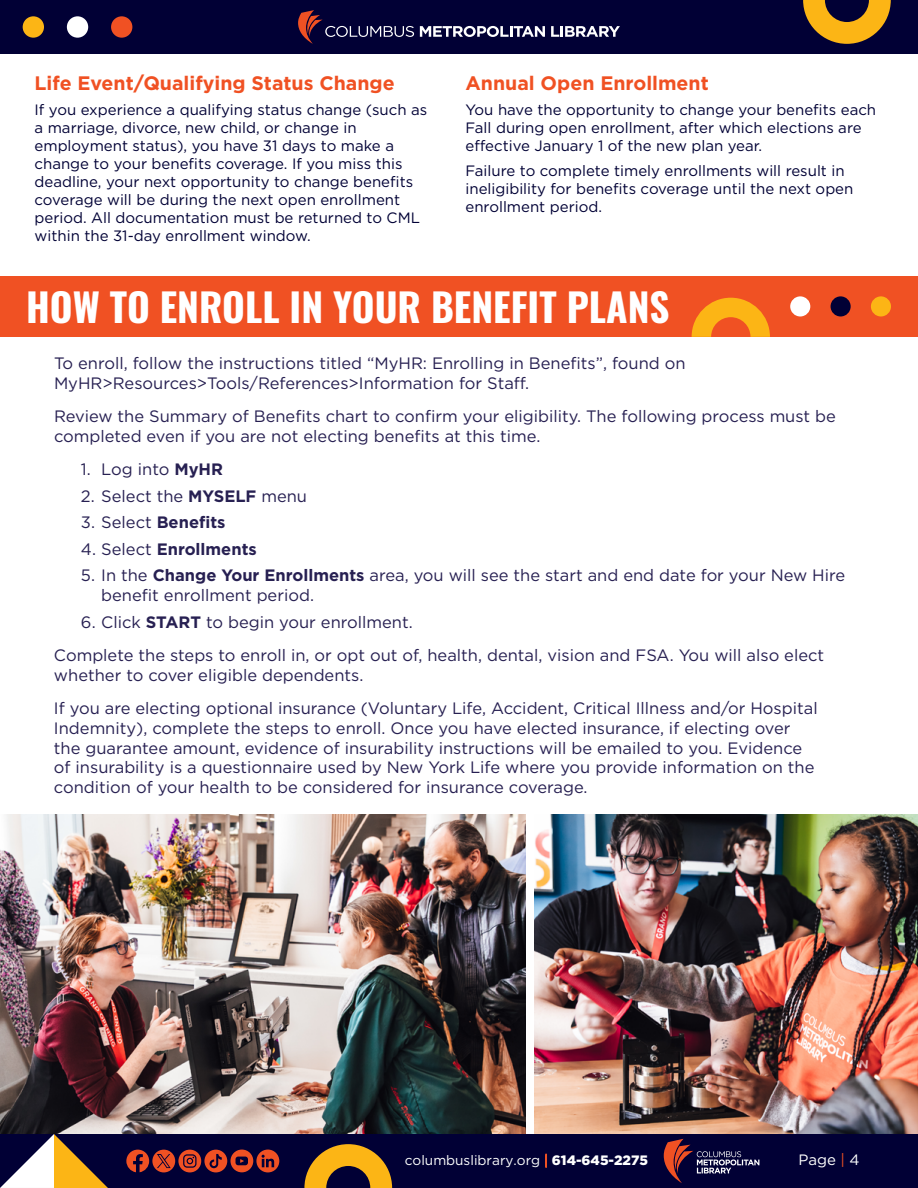
<style>
.page{position:relative;width:918px;height:1188px;background:#fff}
.page>*{position:absolute;margin:0;border:0;box-sizing:border-box;transform-origin:0 0}
.t1{font:700 39px "Oswald";color:#fff}
.t2{font:700 19.5px "Gotham";color:#f05123}
.t3{font:16.5px/19.8px "Gotham";color:#272052}
.t4{font:700 16.5px "Gotham";color:#272052}
.t5{font:15px/18px "Gotham";color:#010035}
.t6{font:15px "Gotham";color:#fff}
.t7{font:13.65px "Gotham";color:#fff}
.s1{font-weight:700}
.s2{font-weight:400}
.s3{font-weight:100;color:#f05123}
.s4{font-weight:900}
.s5{color:#f05123}
</style>
<div class="page">
<div style="left:0;top:1134px;width:918px;height:54px;background:#010035"></div>
<svg style="left:664px;top:1139px;width:95px;height:44px"></svg>
<div style="left:0;top:0;width:918px;height:54px;background:#010035"></div>
<svg style="left:420px;top:26px;width:125px;height:11px"></svg>
<svg style="left:551px;top:26px;width:69px;height:11px"></svg>
<svg style="left:298px;top:10px;width:116px;height:34px"></svg>
<svg style="left:803px;top:0;width:88px;height:44px"></svg>
<div style="left:23px;top:16px;width:21px;height:22px;background:#fcb515;border-radius:50%"></div>
<div style="left:67px;top:16px;width:21px;height:22px;background:#fff;border-radius:50%"></div>
<div style="left:111px;top:16px;width:21px;height:22px;background:#f05123;border-radius:50%"></div>
<svg style="left:0;top:1134px;width:108px;height:54px"></svg>
<svg style="left:304px;top:1144px;width:88px;height:44px"></svg>
<svg style="left:126px;top:1150px;width:153px;height:22px"></svg>
<div style="left:0;top:276px;width:918px;height:61px;background:#f05123"></div>
<svg style="left:692px;top:298px;width:78px;height:39px"></svg>
<div style="left:790px;top:296px;width:20px;height:20px;background:#fff;border-radius:50%"></div>
<div style="left:831px;top:296px;width:20px;height:20px;background:#010035;border-radius:50%"></div>
<div style="left:871px;top:296px;width:20px;height:20px;background:#fcb515;border-radius:50%"></div>
<img style="left:534px;top:814px;width:384px;height:320px">
<img style="left:0;top:814px;width:526px;height:320px">
<p class="t2" style="left:35px;top:70px;width:362px">Life Event/Qualifying Status Change</p>
<p class="t5" style="left:35px;top:100px;width:394px">If you experience a qualifying status change (such as a marriage, divorce, new child, or change in employment status), you have 31 days to make a change to your benefits coverage. If you miss this deadline, your next opportunity to change benefits coverage will be during the next open enrollment period. All documentation must be returned to CML within the 31-day enrollment window.</p>
<p class="t2" style="left:466px;top:70px;width:245px">Annual Open Enrollment</p>
<p class="t5" style="left:466px;top:100px;width:412px">You have the opportunity to change your benefits each<br>Fall during open enrollment, after which elections are effective January 1 of the new plan year.</p>
<p class="t5" style="left:466px;top:161px;width:389px">Failure to complete timely enrollments will result in ineligibility for benefits coverage until the next open enrollment period.</p>
<h1 class="t1" style="left:26px;top:286px;width:645px">HOW TO ENROLL IN YOUR BENEFIT PLANS</h1>
<p class="t3" style="left:54px;top:353px;width:633px">To enroll, follow the instructions titled “MyHR: Enrolling in Benefits”, found on<br>MyHR&gt;Resources&gt;Tools/References&gt;Information for Staff.</p>
<p class="t3" style="left:54px;top:406px;width:783px">Review the Summary of Benefits chart to confirm your eligibility. The following process must be completed even if you are not electing benefits at this time.</p>
<p class="t3" style="left:81px;top:459px;width:144px">1. Log into <span class="s1">MyHR</span></p>
<p class="t3" style="left:81px;top:486px;width:228px">2. Select the <span class="s1">MYSELF</span> menu</p>
<p class="t3" style="left:81px;top:512px;width:146px">3. Select <span class="s1">Benefits</span></p>
<p class="t4" style="left:81px;top:538px;width:177px"><span class="s2">4. Select</span> Enrollments</p>
<p class="t3" style="left:101px;top:565px;width:745px;text-indent:-20px">5. In the <span class="s1">Change Your Enrollments</span> area, you will see the start and end date for your New Hire benefit enrollment period.</p>
<p class="t3" style="left:54px;top:605px;width:772px;line-height:33.3px;text-indent:27px">6. Click <span class="s1">START</span> to begin your enrollment.<br>Complete the steps to enroll in, or opt out of, health, dental, vision and FSA. You will also elect</p>
<p class="t3" style="left:54px;top:658px;width:765px;line-height:33.3px">whether to cover eligible dependents.<br>If you are electing optional insurance (Voluntary Life, Accident, Critical Illness and/or Hospital</p>
<p class="t3" style="left:54px;top:718px;width:762px">Indemnity), complete the steps to enroll. Once you have elected insurance, if electing over the guarantee amount, evidence of insurability instructions will be emailed to you. Evidence of insurability is a questionnaire used by New York Life where you provide information on the condition of your health to be considered for insurance coverage.</p>
<p class="t7" style="left:405px;top:1152px;width:245px">columbuslibrary.org <span class="s3">|</span> <span class="s4">614-645-2275</span></p>
<p class="t6" style="left:799px;top:1150px;width:63px">Page <span class="s5">|</span> 4</p>
</div>
